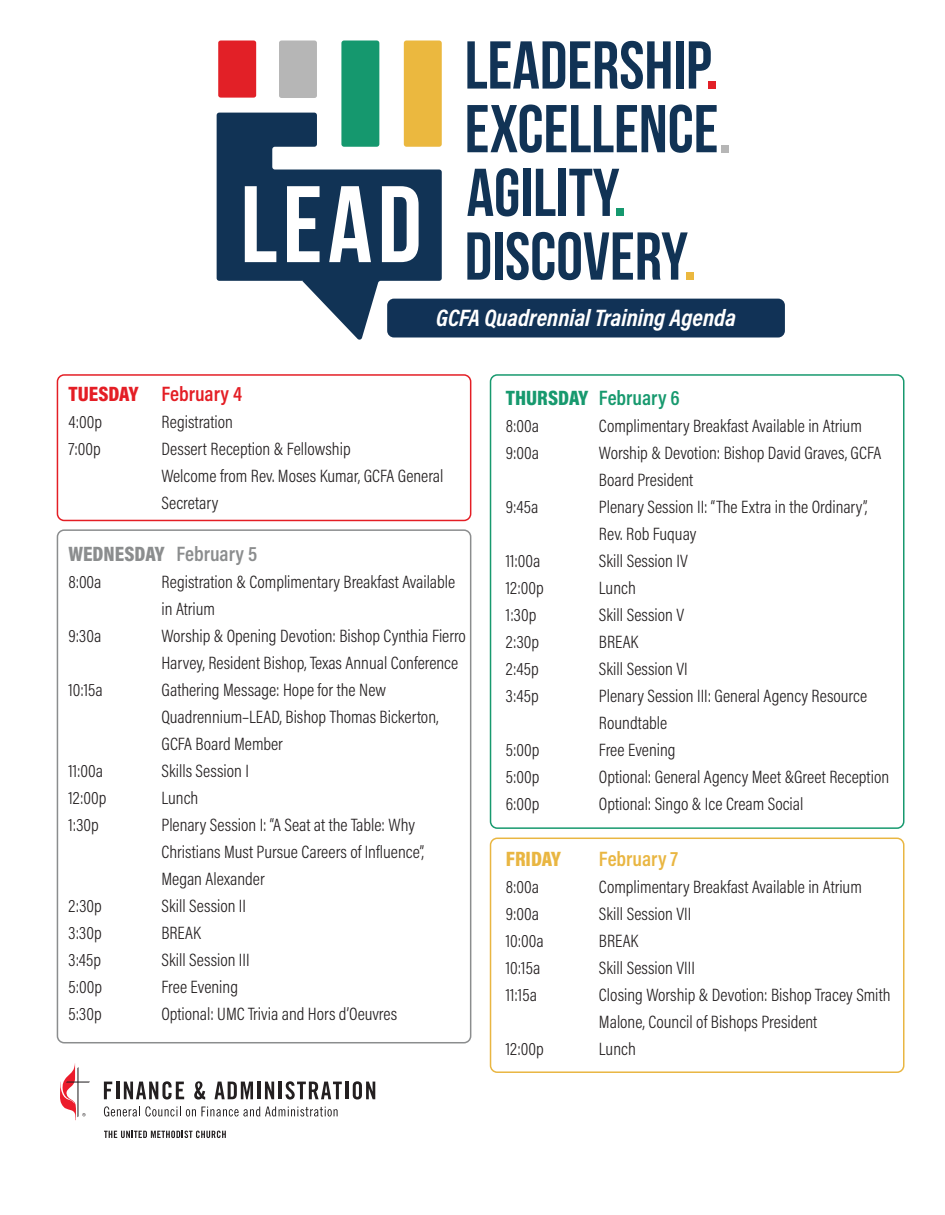
<style>
.page{position:relative;width:945px;height:1215px;background:#fff}
.page>*{position:absolute;margin:0;border:0;box-sizing:border-box;transform-origin:0 0}
.t1{font:italic 700 24px "Acumin Pro Cond";color:#fff}
.t2{font:900 21px "Acumin Pro Cond";color:#8b8d8e}
.t3{font:600 21px "Acumin Pro Cond";color:#17996e}
.t4{font:600 21px "Acumin Pro Cond";color:#e41e25}
.t5{font:600 21px "Acumin Pro Cond";color:#e9b642}
.t6{font:900 21px "Acumin Pro Cond";letter-spacing:-.005em;color:#e9b642}
.t7{font:300 18px/27px "Acumin Pro Cond";color:#231f20}
.s1{font-weight:900}
.s2{font-weight:600}
</style>
<div class="page">
<svg style="left:467px;top:41px;width:204px;height:48px"></svg>
<div style="left:676px;top:41px;width:7px;height:48px;background:#135"></div>
<svg style="left:689px;top:41px;width:22px;height:48px"></svg>
<div style="left:709px;top:81px;width:7px;height:8px;background:#e22027"></div>
<svg style="left:467px;top:105px;width:250px;height:48px"></svg>
<div style="left:721px;top:145px;width:7px;height:7px;background:#b6b6b6"></div>
<svg style="left:467px;top:168px;width:51px;height:48px"></svg>
<div style="left:523px;top:169px;width:7px;height:47px;background:#135"></div>
<svg style="left:536px;top:169px;width:19px;height:47px"></svg>
<div style="left:559px;top:169px;width:7px;height:47px;background:#135"></div>
<svg style="left:569px;top:169px;width:50px;height:47px"></svg>
<div style="left:617px;top:209px;width:7px;height:7px;background:#15986e"></div>
<svg style="left:467px;top:232px;width:23px;height:48px"></svg>
<div style="left:495px;top:232px;width:7px;height:48px;background:#135"></div>
<svg style="left:507px;top:232px;width:181px;height:48px"></svg>
<div style="left:686px;top:272px;width:7px;height:8px;background:#ebb83f"></div>
<div style="left:218px;top:40px;width:38px;height:58px;background:#e22027;border-radius:2px"></div>
<div style="left:279px;top:40px;width:38px;height:58px;background:#b6b6b6;border-radius:2px"></div>
<div style="left:341px;top:40px;width:38px;height:107px;background:#15986e;border-radius:3px"></div>
<div style="left:404px;top:41px;width:38px;height:106px;background:#ebb83f;border-radius:3px"></div>
<svg style="left:217px;top:113px;width:225px;height:227px;fill:#135"></svg>
<svg style="left:245px;top:186px;width:31px;height:76px"></svg>
<svg style="left:287px;top:186px;width:33px;height:76px"></svg>
<svg style="left:329px;top:186px;width:42px;height:76px"></svg>
<svg style="left:382px;top:186px;width:37px;height:76px"></svg>
<div style="left:387px;top:299px;width:398px;height:39px;background:#113256;border-radius:7px"></div>
<div style="left:57px;top:374px;width:414px;height:147px;border:2px solid #e41e25;border-radius:7px"></div>
<div style="left:57px;top:529px;width:414px;height:514px;border:2px solid #8b8d8e;border-radius:7px"></div>
<div style="left:490px;top:374px;width:414px;height:455px;border:2px solid #17996e;border-radius:7px"></div>
<div style="left:490px;top:838px;width:414px;height:235px;border:2px solid #e9b642;border-radius:7px"></div>
<svg style="left:104px;top:1082px;width:8px;height:17px"></svg>
<hr style="left:116px;top:1082px;width:3px;height:17px;background:#231f20">
<svg style="left:124px;top:1081px;width:60px;height:19px"></svg>
<svg style="left:194px;top:1081px;width:11px;height:19px"></svg>
<svg style="left:214px;top:1082px;width:39px;height:17px"></svg>
<hr style="left:257px;top:1082px;width:3px;height:17px;background:#231f20">
<svg style="left:265px;top:1082px;width:9px;height:17px"></svg>
<hr style="left:279px;top:1082px;width:3px;height:17px;background:#231f20">
<svg style="left:285px;top:1081px;width:57px;height:19px"></svg>
<hr style="left:345px;top:1082px;width:3px;height:17px;background:#231f20">
<svg style="left:353px;top:1081px;width:22px;height:19px"></svg>
<svg style="left:60px;top:1063px;width:30px;height:57px"></svg>
<svg style="left:104px;top:1106px;width:234px;height:11px"></svg>
<svg style="left:104px;top:1131px;width:122px;height:7px"></svg>
<p class="t1" style="left:436px;top:301px;width:301px">GCFA Quadrennial Training Agenda</p>
<p class="t4" style="left:68px;top:380px;width:175px"><span class="s1">TUESDAY</span> February 4</p>
<p class="t7" style="left:68px;top:408px;width:35px">4:00p</p>
<p class="t7" style="left:161px;top:408px;width:73px">Registration</p>
<p class="t7" style="left:68px;top:435px;width:34px">7:00p</p>
<p class="t7" style="left:161px;top:435px;width:191px">Dessert Reception &amp; Fellowship</p>
<p class="t7" style="left:161px;top:462px;width:283px">Welcome from Rev. Moses Kumar, GCFA General<br>Secretary</p>
<p class="t2" style="left:68px;top:540px;width:190px">WEDNESDAY <span class="s2">February 5</span></p>
<p class="t7" style="left:68px;top:568px;width:35px">8:00a</p>
<p class="t7" style="left:161px;top:568px;width:295px">Registration &amp; Complimentary Breakfast Available</p>
<p class="t7" style="left:161px;top:595px;width:55px">in Atrium</p>
<p class="t7" style="left:68px;top:622px;width:34px">9:30a</p>
<p class="t7" style="left:161px;top:622px;width:306px">Worship &amp; Opening Devotion: Bishop Cynthia Fierro</p>
<p class="t7" style="left:161px;top:649px;width:298px">Harvey, Resident Bishop, Texas Annual Conference</p>
<p class="t7" style="left:68px;top:676px;width:36px">10:15a</p>
<p class="t7" style="left:161px;top:676px;width:226px">Gathering Message: Hope for the New</p>
<p class="t7" style="left:161px;top:703px;width:279px">Quadrennium–LEAD, Bishop Thomas Bickerton,</p>
<p class="t7" style="left:161px;top:730px;width:123px">GCFA Board Member</p>
<p class="t7" style="left:68px;top:757px;width:36px">11:00a</p>
<p class="t7" style="left:161px;top:757px;width:89px">Skills Session I</p>
<p class="t7" style="left:68px;top:784px;width:39px">12:00p</p>
<p class="t7" style="left:161px;top:784px;width:38px">Lunch</p>
<p class="t7" style="left:68px;top:811px;width:32px">1:30p</p>
<p class="t7" style="left:161px;top:811px;width:255px">Plenary Session I: “A Seat at the Table: Why</p>
<p class="t7" style="left:161px;top:838px;width:264px">Christians Must Pursue Careers of Influence”,</p>
<p class="t7" style="left:161px;top:865px;width:105px">Megan Alexander</p>
<p class="t7" style="left:68px;top:892px;width:35px">2:30p</p>
<p class="t7" style="left:161px;top:892px;width:86px">Skill Session II</p>
<p class="t7" style="left:68px;top:919px;width:35px">3:30p</p>
<p class="t7" style="left:161px;top:919px;width:41px">BREAK</p>
<p class="t7" style="left:68px;top:946px;width:34px">3:45p</p>
<p class="t7" style="left:161px;top:946px;width:90px">Skill Session III</p>
<p class="t7" style="left:68px;top:973px;width:35px">5:00p</p>
<p class="t7" style="left:161px;top:973px;width:78px">Free Evening</p>
<p class="t7" style="left:68px;top:1000px;width:35px">5:30p</p>
<p class="t7" style="left:161px;top:1000px;width:237px">Optional: UMC Trivia and Hors d’Oeuvres</p>
<p class="t3" style="left:506px;top:384px;width:175px"><span class="s1">THURSDAY</span> February 6</p>
<p class="t7" style="left:506px;top:412px;width:35px">8:00a</p>
<p class="t7" style="left:599px;top:412px;width:264px">Complimentary Breakfast Available in Atrium</p>
<p class="t7" style="left:506px;top:439px;width:35px">9:00a</p>
<p class="t7" style="left:599px;top:439px;width:284px">Worship &amp; Devotion: Bishop David Graves, GCFA<br>Board President</p>
<p class="t7" style="left:506px;top:493px;width:34px">9:45a</p>
<p class="t7" style="left:599px;top:493px;width:270px">Plenary Session II: “The Extra in the Ordinary”,</p>
<p class="t7" style="left:599px;top:520px;width:99px">Rev. Rob Fuquay</p>
<p class="t7" style="left:506px;top:547px;width:36px">11:00a</p>
<p class="t7" style="left:599px;top:547px;width:90px">Skill Session IV</p>
<p class="t7" style="left:506px;top:574px;width:39px">12:00p</p>
<p class="t7" style="left:599px;top:574px;width:38px">Lunch</p>
<p class="t7" style="left:506px;top:601px;width:32px">1:30p</p>
<p class="t7" style="left:599px;top:601px;width:87px">Skill Session V</p>
<p class="t7" style="left:506px;top:628px;width:35px">2:30p</p>
<p class="t7" style="left:599px;top:628px;width:41px">BREAK</p>
<p class="t7" style="left:506px;top:655px;width:34px">2:45p</p>
<p class="t7" style="left:599px;top:655px;width:90px">Skill Session VI</p>
<p class="t7" style="left:506px;top:682px;width:34px">3:45p</p>
<p class="t7" style="left:599px;top:682px;width:270px">Plenary Session III: General Agency Resource</p>
<p class="t7" style="left:599px;top:709px;width:70px">Roundtable</p>
<p class="t7" style="left:506px;top:736px;width:35px">5:00p</p>
<p class="t7" style="left:599px;top:736px;width:78px">Free Evening</p>
<p class="t7" style="left:506px;top:763px;width:35px">5:00p</p>
<p class="t7" style="left:599px;top:763px;width:292px">Optional: General Agency Meet &amp;Greet Reception</p>
<p class="t7" style="left:506px;top:790px;width:35px">6:00p</p>
<p class="t7" style="left:599px;top:790px;width:206px">Optional: Singo &amp; Ice Cream Social</p>
<p class="t6" style="left:506px;top:845px;width:57px">FRIDAY</p>
<p class="t5" style="left:599px;top:845px;width:81px">February 7</p>
<p class="t7" style="left:506px;top:873px;width:35px">8:00a</p>
<p class="t7" style="left:599px;top:873px;width:264px">Complimentary Breakfast Available in Atrium</p>
<p class="t7" style="left:506px;top:900px;width:35px">9:00a</p>
<p class="t7" style="left:599px;top:900px;width:94px">Skill Session VII</p>
<p class="t7" style="left:506px;top:927px;width:39px">10:00a</p>
<p class="t7" style="left:599px;top:927px;width:41px">BREAK</p>
<p class="t7" style="left:506px;top:954px;width:36px">10:15a</p>
<p class="t7" style="left:599px;top:954px;width:97px">Skill Session VIII</p>
<p class="t7" style="left:506px;top:981px;width:33px">11:15a</p>
<p class="t7" style="left:599px;top:981px;width:293px">Closing Worship &amp; Devotion: Bishop Tracey Smith<br>Malone, Council of Bishops President</p>
<p class="t7" style="left:506px;top:1035px;width:39px">12:00p</p>
<p class="t7" style="left:599px;top:1035px;width:38px">Lunch</p>
</div>
